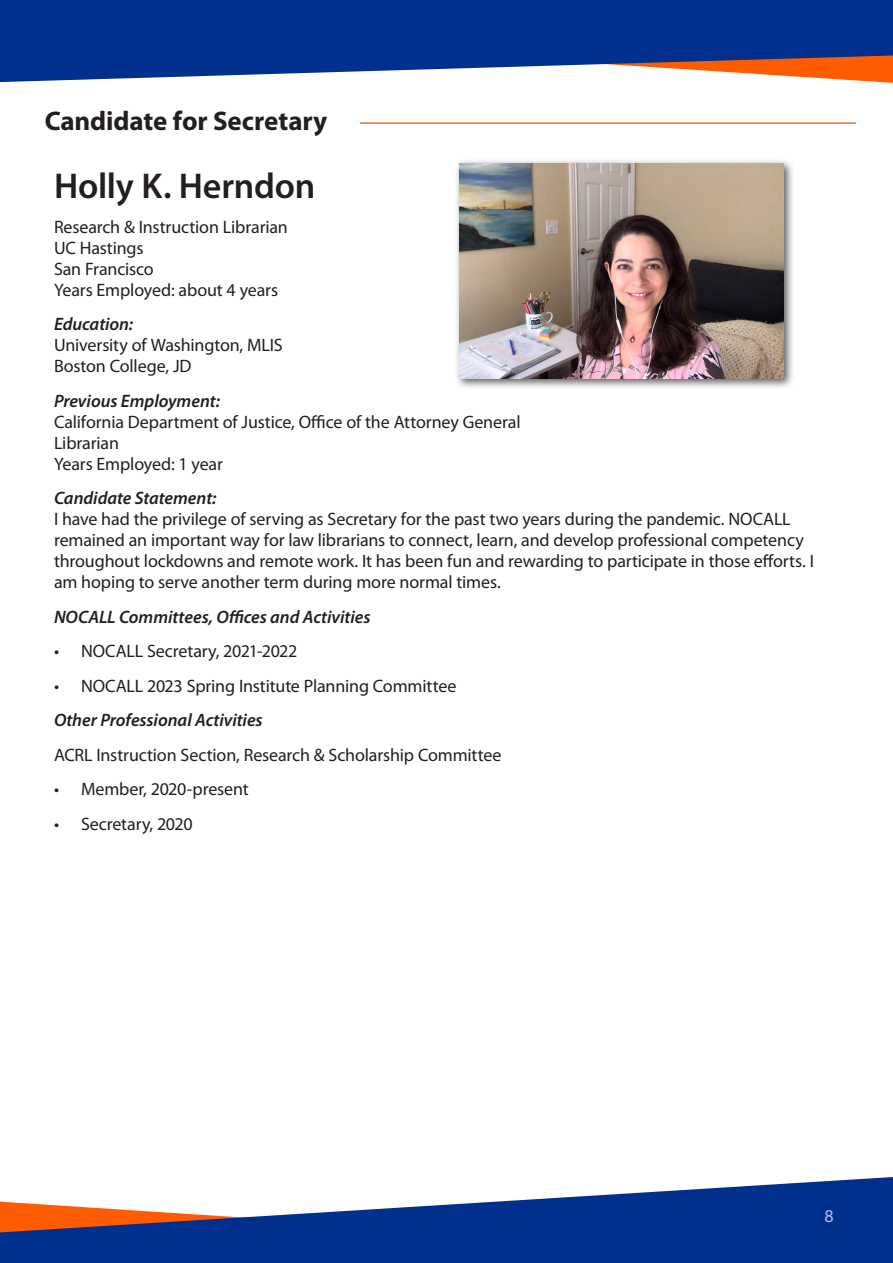
<style>
.page{position:relative;width:893px;height:1263px;background:#fff}
.page>*{position:absolute;margin:0;border:0;box-sizing:border-box;transform-origin:0 0}
.MainText{font:600 36px "Myriad Pro";letter-spacing:-.01em;color:#231f20}
.MainText-2{font:700 27px "Myriad Pro";letter-spacing:-.005em;color:#231f20}
.MainText-3{font:18px/21px "Myriad Pro";letter-spacing:-.01em;color:#231f20}
.MainText-4{font:italic 600 18px "Myriad Pro";letter-spacing:-.005em;color:#231f20}
.t1{font:18px "Myriad Pro";color:#bbbbd9}
.s1{font-weight:600;font-style:italic}
</style>
<div class="page">
<svg style="left:0;top:0;width:893px;height:83px;background:#2c4993"></svg>
<svg style="left:0;top:1177px;width:893px;height:86px;fill:#012f8d"></svg>
<hr style="left:360px;top:122px;width:496px;height:2px;background:#f17021">
<div style="left:454px;top:158px;width:340px;height:231px;background:#231f20;opacity:.75"></div>
<img style="left:459px;top:163px;width:324px;height:215px">
<p class="MainText-2" style="left:45px;top:103px;width:284px">Candidate for Secretary</p>
<p class="MainText" style="left:54px;top:163px;width:263px">Holly K. Herndon</p>
<p class="MainText-3" style="left:54px;top:216px;width:235px">Research &amp; Instruction Librarian<br>UC Hastings<br>San Francisco<br>Years Employed: about 4 years</p>
<p class="MainText-3" style="left:54px;top:313px;width:230px"><span class="s1">Education:<br></span>University of Washington, MLIS<br>Boston College, JD</p>
<p class="MainText-3" style="left:54px;top:390px;width:468px"><span class="s1">Previous Employment:<br></span>California Department of Justice, Office of the Attorney General<br>Librarian<br>Years Employed: 1 year</p>
<p class="MainText-3" style="left:54px;top:487px;width:762px"><span class="s1">Candidate Statement:<br></span>I have had the privilege of serving as Secretary for the past two years during the pandemic. NOCALL remained an important way for law librarians to connect, learn, and develop professional competency throughout lockdowns and remote work. It has been fun and rewarding to participate in those efforts. I am hoping to serve another term during more normal times.</p>
<p class="MainText-4" style="left:54px;top:605px;width:318px">NOCALL Committees, Offices and Activities</p>
<p class="MainText-3" style="left:54px;top:640px;width:245px">• NOCALL Secretary, 2021-2022</p>
<p class="MainText-3" style="left:54px;top:675px;width:404px">• NOCALL 2023 Spring Institute Planning Committee</p>
<p class="MainText-4" style="left:54px;top:709px;width:210px">Other Professional Activities</p>
<p class="MainText-3" style="left:54px;top:744px;width:449px">ACRL Instruction Section, Research &amp; Scholarship Committee</p>
<p class="MainText-3" style="left:54px;top:778px;width:196px">• Member, 2020-present</p>
<p class="MainText-3" style="left:54px;top:813px;width:140px">• Secretary, 2020</p>
<p class="t1" style="left:824px;top:1205px;width:11px">8</p>
</div>
